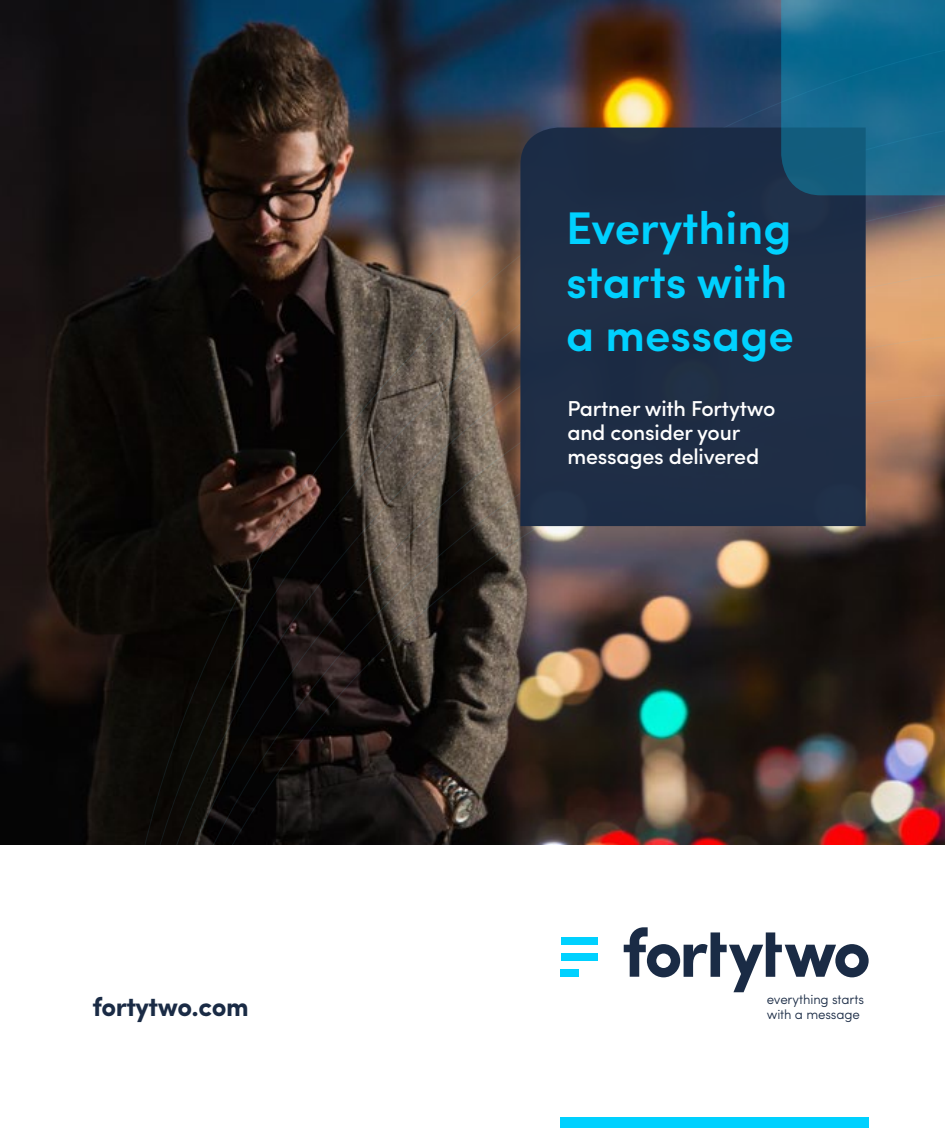
<style>
.page{position:relative;width:945px;height:1128px;background:#fff}
.page>*{position:absolute;margin:0;border:0;box-sizing:border-box;transform-origin:0 0}
.t1{font:600 45.8px/53.4px "Sofia Pro";color:#00d1ff}
.t2{font:700 26.6px "Sofia Pro";letter-spacing:-.02em;color:#1a2b45}
.t3{font:500 21.6px/24px "Sofia Pro";letter-spacing:-.01em;color:#fff}
.t4{font:300 13.4px "Sofia Pro";letter-spacing:-.01em;color:#1a2b45}
</style>
<div class="page">
<img style="left:0;top:0;width:781px;height:844px">
<img style="left:115px;top:22px;width:830px;height:822px">
<div style="left:561px;top:937px;width:36px;height:8px;background:#00d1ff"></div>
<div style="left:561px;top:952px;width:36px;height:8px;background:#00d1ff"></div>
<div style="left:561px;top:968px;width:18px;height:8px;background:#00d1ff"></div>
<svg style="left:623px;top:927px;width:245px;height:65px"></svg>
<div style="left:560px;top:1116px;width:308px;height:11px;background:#00d1ff"></div>
<div style="left:520px;top:127px;width:345px;height:399px;background:#1f2d46"></div>
<svg style="left:781px;top:0;width:164px;height:195px;background:#13688d"></svg>
<h1 class="t1" style="left:566px;top:198px;width:229px">Everything starts with a message</h1>
<p class="t3" style="left:567px;top:394px;width:210px">Partner with Fortytwo and consider your messages delivered</p>
<p class="t4" style="left:766px;top:988px;width:99px">everything starts</p>
<p class="t2" style="left:92px;top:986px;width:158px">fortytwo.com</p>
<p class="t4" style="left:766px;top:1003px;width:95px">with a message</p>
</div>
